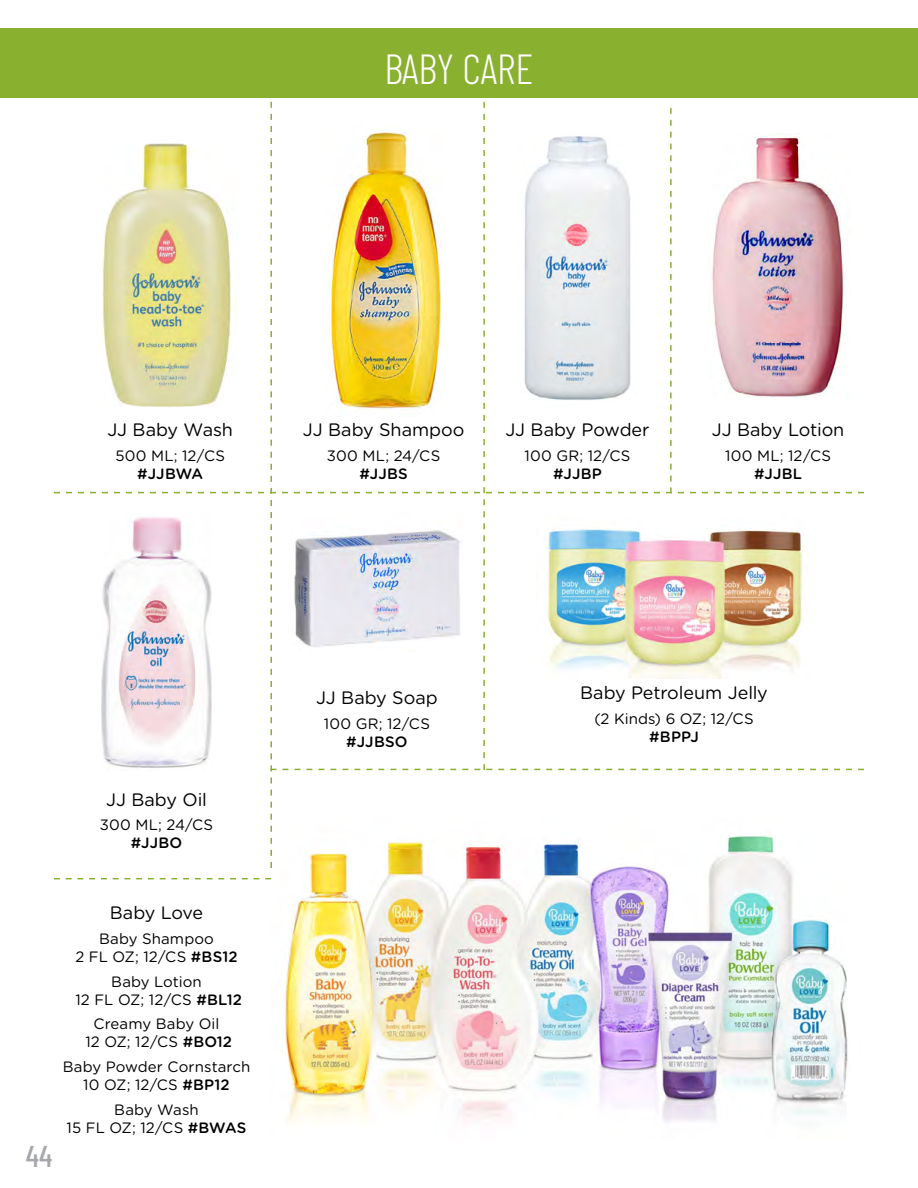
<style>
.page{position:relative;width:918px;height:1188px;background:#fff}
.page>*{position:absolute;margin:0;border:0;box-sizing:border-box;transform-origin:0 0}
.t1{font:300 42px "Barlow Condensed";color:#fff}
.t2{font:500 30px "Barlow Condensed";color:#a5a7aa}
.t3{font:18px "Gotham Rounded";color:#000}
.t4{font:18px "Gotham Rounded";letter-spacing:-.025em;color:#000}
.t5{font:15px/18px "Gotham Rounded";letter-spacing:.01em;color:#000;text-align:center}
.t6{font:500 15px "Gotham Rounded";letter-spacing:.01em;color:#000}
.s1{font-weight:500}
</style>
<div class="page">
<div style="left:0;top:28px;width:918px;height:70px;background:#8ab030"></div>
<img style="left:270px;top:868px;width:578px;height:254px">
<svg style="left:54px;top:878px;width:217px;height:1px"></svg>
<img style="left:54px;top:102px;width:810px;height:766px">
<h1 class="t1" style="left:384px;top:39px;width:151px">BABY CARE</h1>
<p class="t3" style="left:107px;top:418px;width:127px">JJ Baby Wash</p>
<p class="t5" style="left:115px;top:446px;width:111px">500 ML; 12/CS</p>
<p class="t6" style="left:137px;top:463px;width:67px">#JJBWA</p>
<p class="t3" style="left:303px;top:418px;width:163px">JJ Baby Shampoo</p>
<p class="t5" style="left:327px;top:446px;width:115px">300 ML; 24/CS</p>
<p class="t6" style="left:359px;top:463px;width:50px">#JJBS</p>
<p class="t3" style="left:505px;top:418px;width:146px">JJ Baby Powder</p>
<p class="t5" style="left:524px;top:446px;width:108px">100 GR; 12/CS</p>
<p class="t6" style="left:553px;top:463px;width:50px">#JJBP</p>
<p class="t3" style="left:712px;top:418px;width:134px">JJ Baby Lotion</p>
<p class="t5" style="left:725px;top:446px;width:108px">100 ML; 12/CS</p>
<p class="t6" style="left:754px;top:463px;width:50px">#JJBL</p>
<p class="t3" style="left:106px;top:787px;width:102px">JJ Baby Oil</p>
<p class="t5" style="left:100px;top:815px;width:115px">300 ML; 24/CS</p>
<p class="t6" style="left:131px;top:832px;width:53px">#JJBO</p>
<h2 class="t2" style="left:26px;top:1135px;width:28px">44</h2>
<p class="t4" style="left:110px;top:900px;width:95px">Baby Love</p>
<p class="t5" style="left:75px;top:929px;width:164px">Baby Shampoo<br>2 FL OZ; 12/CS <span class="s1">#BS12</span></p>
<p class="t5" style="left:75px;top:972px;width:168px">Baby Lotion<br>12 FL OZ; 12/CS <span class="s1">#BL12</span></p>
<p class="t5" style="left:85px;top:1014px;width:148px">Creamy Baby Oil<br>12 OZ; 12/CS <span class="s1">#BO12</span></p>
<p class="t5" style="left:63px;top:1057px;width:189px">Baby Powder Cornstarch<br>10 OZ; 12/CS <span class="s1">#BP12</span></p>
<p class="t5" style="left:67px;top:1100px;width:181px">Baby Wash<br>15 FL OZ; 12/CS <span class="s1">#BWAS</span></p>
<p class="t3" style="left:316px;top:686px;width:123px">JJ Baby Soap</p>
<p class="t5" style="left:324px;top:714px;width:108px">100 GR; 12/CS</p>
<p class="t6" style="left:346px;top:731px;width:63px">#JJBSO</p>
<p class="t3" style="left:580px;top:681px;width:189px">Baby Petroleum Jelly</p>
<p class="t5" style="left:594px;top:709px;width:161px">(2 Kinds) 6 OZ; 12/CS</p>
<p class="t6" style="left:649px;top:726px;width:51px">#BPPJ</p>
</div>
